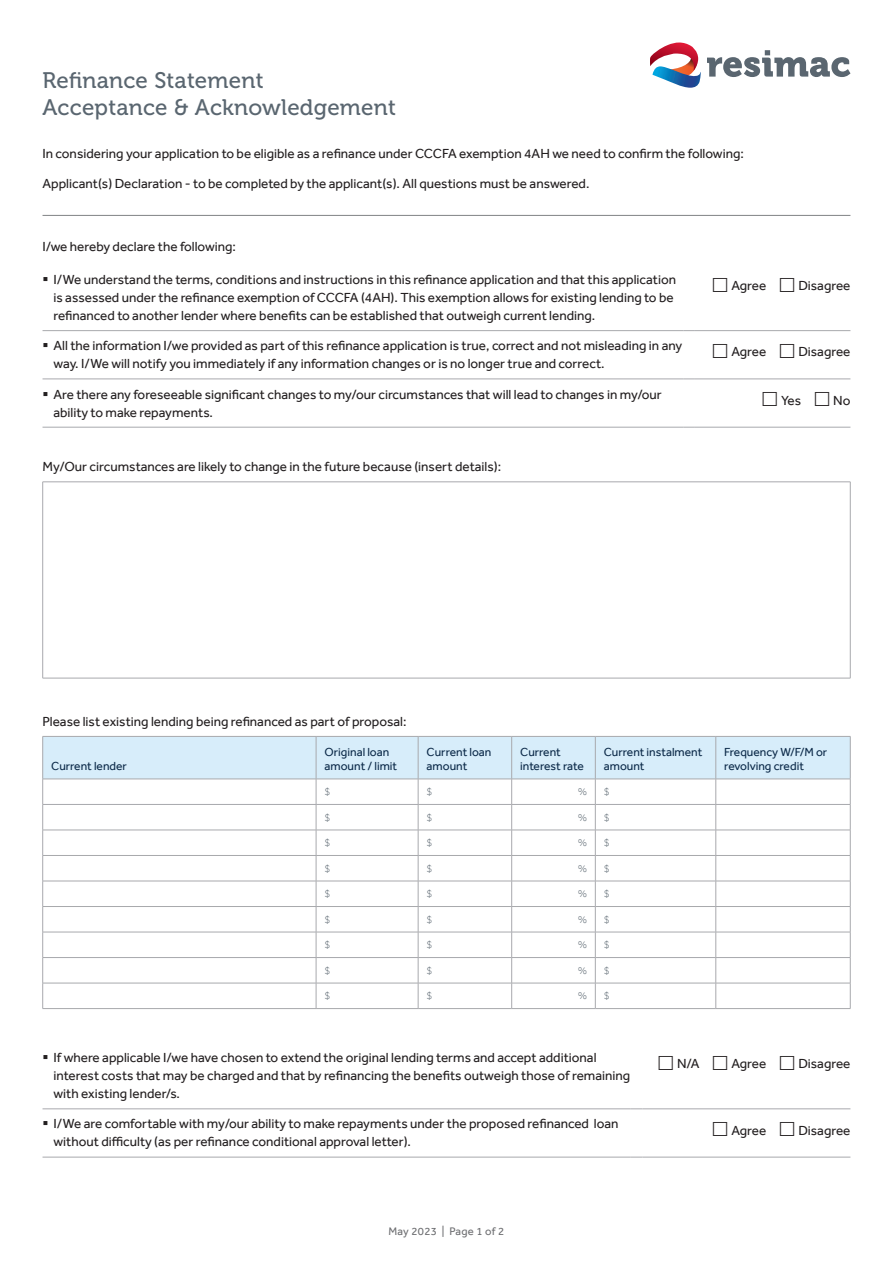
<style>
.page{position:relative;width:893px;height:1263px;background:#fff}
.page>*{position:absolute;margin:0;border:0;box-sizing:border-box;transform-origin:0 0}
.t1{font:22.35px/26.8px "Museo 500";letter-spacing:.01em;color:#5a6670}
.t2{font:13.5px/18px "Effra";color:#231f20}
.t3{font:12px/14.4px "Effra";color:#0c2a49}
.t4{font:11.25px "Effra";letter-spacing:.025em;color:#6c6d70}
.t5{font:300 10.5px "Effra";color:#5a6670}
</style>
<div class="page">
<svg style="left:650px;top:43px;width:51px;height:45px"></svg>
<svg style="left:707px;top:50px;width:143px;height:27px"></svg>
<hr style="left:43px;top:330px;width:640px;height:1px;background:#a8a9ad">
<svg style="left:683px;top:330px;width:12px;height:1px"></svg>
<hr style="left:695px;top:330px;width:155px;height:1px;background:#a8a9ad">
<hr style="left:43px;top:379px;width:640px;height:1px;background:#a8a9ad">
<svg style="left:683px;top:379px;width:12px;height:1px"></svg>
<hr style="left:695px;top:379px;width:155px;height:1px;background:#a8a9ad">
<hr style="left:43px;top:427px;width:640px;height:1px;background:#a8a9ad">
<svg style="left:683px;top:427px;width:12px;height:1px"></svg>
<hr style="left:695px;top:427px;width:155px;height:1px;background:#a8a9ad">
<hr style="left:43px;top:482px;width:807px;height:1px;background:#a8a9ad">
<hr style="left:42px;top:482px;width:1px;height:196px;background:#a8a9ad">
<hr style="left:850px;top:482px;width:1px;height:196px;background:#a8a9ad">
<hr style="left:43px;top:678px;width:807px;height:1px;background:#a8a9ad">
<hr style="left:43px;top:215px;width:807px;height:1px;background:#808285">
<svg style="left:42px;top:736px;width:809px;height:272px"></svg>
<hr style="left:43px;top:1008px;width:273px;height:1px;background:#a8a9ad">
<hr style="left:316px;top:1008px;width:102px;height:1px;background:#a8a9ad">
<hr style="left:418px;top:1008px;width:94px;height:1px;background:#a8a9ad">
<hr style="left:512px;top:1008px;width:83px;height:1px;background:#a8a9ad">
<hr style="left:595px;top:1008px;width:121px;height:1px;background:#a8a9ad">
<hr style="left:716px;top:1008px;width:134px;height:1px;background:#a8a9ad">
<hr style="left:43px;top:1108px;width:588px;height:1px;background:#a8a9ad">
<hr style="left:642px;top:1108px;width:208px;height:1px;background:#a8a9ad">
<hr style="left:43px;top:1157px;width:588px;height:1px;background:#a8a9ad">
<hr style="left:642px;top:1157px;width:208px;height:1px;background:#a8a9ad">
<h1 class="t1" style="left:43px;top:67px;width:355px">Refinance Statement<br>Acceptance &amp; Acknowledgement</h1>
<p class="t2" style="left:43px;top:144px;width:703px">In considering your application to be eligible as a refinance under CCCFA exemption 4AH we need to confirm the following:</p>
<p class="t2" style="left:43px;top:175px;width:548px">Applicant(s) Declaration - to be completed by the applicant(s). All questions must be answered.</p>
<p class="t2" style="left:43px;top:238px;width:195px">I/we hereby declare the following:</p>
<p class="t2" style="left:53px;top:270px;width:624px;text-indent:-11px">▪ I/We understand the terms, conditions and instructions in this refinance application and that this application is assessed under the refinance exemption of CCCFA (4AH). This exemption allows for existing lending to be refinanced to another lender where benefits can be established that outweigh current lending.</p>
<p class="t2" style="left:731px;top:276px;width:36px">Agree</p>
<p class="t2" style="left:798px;top:276px;width:54px">Disagree</p>
<p class="t2" style="left:53px;top:337px;width:630px;text-indent:-11px">▪ All the information I/we provided as part of this refinance application is true, correct and not misleading in any way. I/We will notify you immediately if any information changes or is no longer true and correct.</p>
<p class="t2" style="left:731px;top:343px;width:36px">Agree</p>
<p class="t2" style="left:798px;top:343px;width:54px">Disagree</p>
<p class="t2" style="left:53px;top:385px;width:610px;text-indent:-11px">▪ Are there any foreseeable significant changes to my/our circumstances that will lead to changes in my/our ability to make repayments.</p>
<p class="t2" style="left:781px;top:391px;width:22px">Yes</p>
<p class="t2" style="left:833px;top:391px;width:19px">No</p>
<p class="t2" style="left:43px;top:458px;width:460px">My/Our circumstances are likely to change in the future because (insert details):</p>
<p class="t2" style="left:43px;top:712px;width:365px">Please list existing lending being refinanced as part of proposal:</p>
<p class="t3" style="left:51px;top:759px;width:77px">Current lender</p>
<p class="t3" style="left:325px;top:745px;width:74px">Original loan amount / limit</p>
<p class="t3" style="left:427px;top:745px;width:66px">Current loan amount</p>
<p class="t3" style="left:520px;top:745px;width:65px">Current interest rate</p>
<p class="t3" style="left:604px;top:745px;width:100px">Current instalment amount</p>
<p class="t3" style="left:724px;top:745px;width:104px">Frequency W/F/M or revolving credit</p>
<p class="t5" style="left:325px;top:785px;width:7px">$</p>
<p class="t5" style="left:427px;top:785px;width:7px">$</p>
<p class="t5" style="left:578px;top:785px;width:10px">%</p>
<p class="t5" style="left:604px;top:785px;width:7px">$</p>
<p class="t5" style="left:325px;top:811px;width:7px">$</p>
<p class="t5" style="left:427px;top:811px;width:7px">$</p>
<p class="t5" style="left:578px;top:811px;width:10px">%</p>
<p class="t5" style="left:604px;top:811px;width:7px">$</p>
<p class="t5" style="left:325px;top:836px;width:7px">$</p>
<p class="t5" style="left:427px;top:836px;width:7px">$</p>
<p class="t5" style="left:578px;top:836px;width:10px">%</p>
<p class="t5" style="left:604px;top:836px;width:7px">$</p>
<p class="t5" style="left:325px;top:862px;width:7px">$</p>
<p class="t5" style="left:427px;top:862px;width:7px">$</p>
<p class="t5" style="left:578px;top:862px;width:10px">%</p>
<p class="t5" style="left:604px;top:862px;width:7px">$</p>
<p class="t5" style="left:325px;top:887px;width:7px">$</p>
<p class="t5" style="left:427px;top:887px;width:7px">$</p>
<p class="t5" style="left:578px;top:887px;width:10px">%</p>
<p class="t5" style="left:604px;top:887px;width:7px">$</p>
<p class="t5" style="left:325px;top:913px;width:7px">$</p>
<p class="t5" style="left:427px;top:913px;width:7px">$</p>
<p class="t5" style="left:578px;top:913px;width:10px">%</p>
<p class="t5" style="left:604px;top:913px;width:7px">$</p>
<p class="t5" style="left:325px;top:938px;width:7px">$</p>
<p class="t5" style="left:427px;top:938px;width:7px">$</p>
<p class="t5" style="left:578px;top:938px;width:10px">%</p>
<p class="t5" style="left:604px;top:938px;width:7px">$</p>
<p class="t5" style="left:325px;top:964px;width:7px">$</p>
<p class="t5" style="left:427px;top:964px;width:7px">$</p>
<p class="t5" style="left:578px;top:964px;width:10px">%</p>
<p class="t5" style="left:604px;top:964px;width:7px">$</p>
<p class="t5" style="left:325px;top:989px;width:7px">$</p>
<p class="t5" style="left:427px;top:989px;width:7px">$</p>
<p class="t5" style="left:578px;top:989px;width:10px">%</p>
<p class="t5" style="left:604px;top:989px;width:7px">$</p>
<p class="t2" style="left:53px;top:1048px;width:578px;text-indent:-11px">▪ If where applicable I/we have chosen to extend the original lending terms and accept additional interest costs that may be charged and that by refinancing the benefits outweigh those of remaining with existing lender/s.</p>
<p class="t2" style="left:677px;top:1054px;width:24px">N/A</p>
<p class="t2" style="left:731px;top:1054px;width:36px">Agree</p>
<p class="t2" style="left:798px;top:1054px;width:54px">Disagree</p>
<p class="t2" style="left:53px;top:1115px;width:567px;text-indent:-11px">▪ I/We are comfortable with my/our ability to make repayments under the proposed refinanced loan without difficulty (as per refinance conditional approval letter).</p>
<p class="t2" style="left:731px;top:1121px;width:36px">Agree</p>
<p class="t2" style="left:798px;top:1121px;width:54px">Disagree</p>
<p class="t4" style="left:389px;top:1225px;width:117px">May 2023 | Page 1 of 2</p>
</div>
